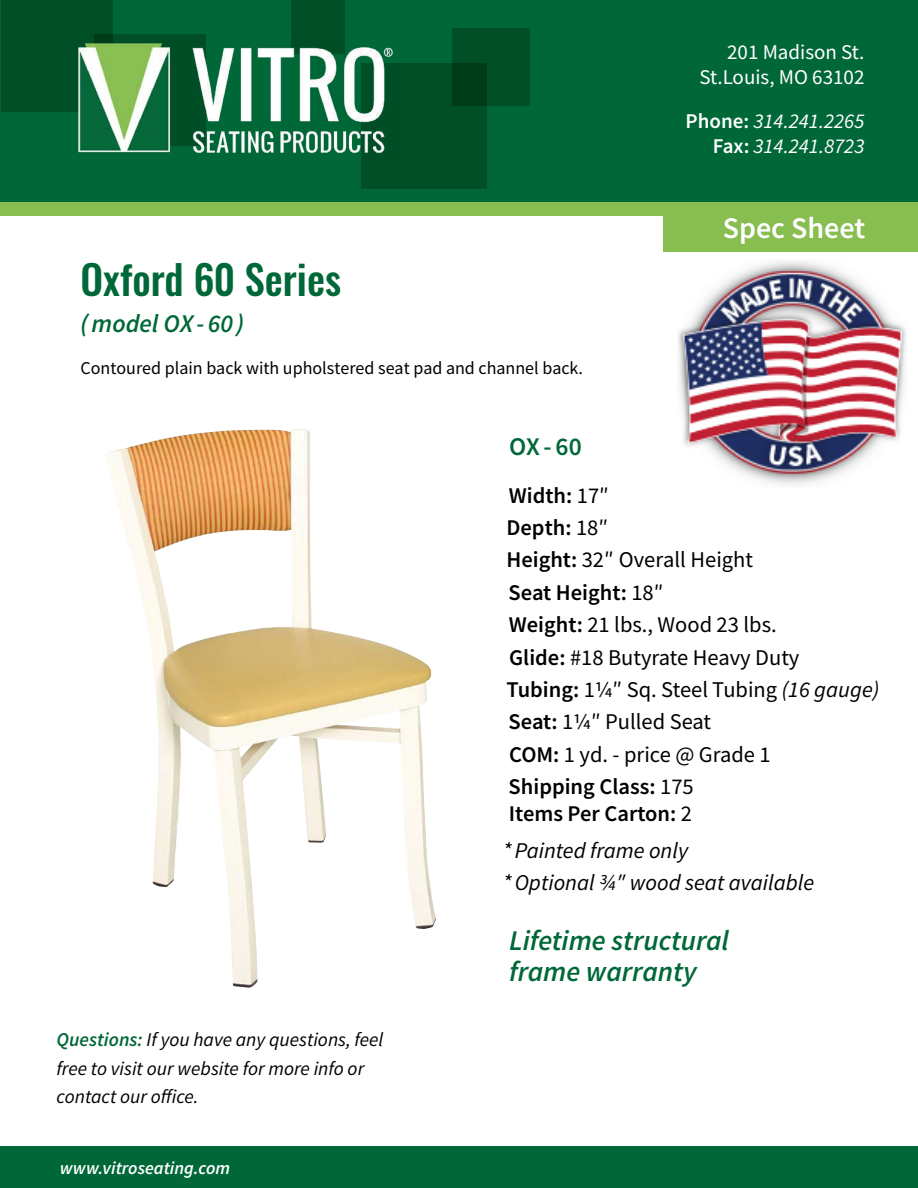
<style>
.page{position:relative;width:918px;height:1188px;background:#fff}
.page>*{position:absolute;margin:0;border:0;box-sizing:border-box;transform-origin:0 0}
.t1{font:500 40.5px "Oswald";color:#006838}
.t2{font:600 30px "Source Sans Pro";color:#fff}
.t3{font:italic 600 28.5px/31.5px "Source Sans Pro";color:#006838}
.t4{font:italic 600 25.5px "Source Sans Pro";color:#006838}
.t5{font:600 25.5px "Source Sans Pro";color:#006838}
.t6{font:22.5px/32.4px "Source Sans Pro";color:#000}
.t7{font:italic 22.5px/36.9px "Source Sans Pro";color:#000}
.t8{font:italic 21px/25.2px "Source Sans Pro";color:#fff;text-align:right}
.t9{font:21px/25.2px "Source Sans Pro";color:#fff;text-align:right}
.t10{font:italic 19.5px/28.5px "Source Sans Pro";color:#000}
.t11{font:18px "Source Sans Pro";color:#000}
.t12{font:italic 600 18px "Source Sans Pro";color:#fff}
.s1{font-weight:600;font-style:normal}
.s2{font-weight:600;color:#006838}
.s3{font-weight:600}
.s4{font-style:italic}
.s5{font-style:normal}
</style>
<div class="page">
<img style="left:678px;top:261px;width:228px;height:223px">
<div style="left:1px;top:0;width:917px;height:205px;background:#006838"></div>
<div style="left:1px;top:0;width:111px;height:112px;background:#004f26"></div>
<div style="left:291px;top:0;width:54px;height:54px;background:#004f26"></div>
<div style="left:361px;top:63px;width:126px;height:126px;background:#004f26"></div>
<div style="left:453px;top:29px;width:77px;height:77px;background:linear-gradient(to right,#00421e,#005228)"></div>
<div style="left:1px;top:202px;width:917px;height:14px;background:#88bd50"></div>
<div style="left:1px;top:1147px;width:917px;height:41px;background:#006838"></div>
<div style="left:663px;top:204px;width:255px;height:48px;background:#88bd50"></div>
<img style="left:106px;top:429px;width:330px;height:559px">
<img style="left:78px;top:35px;width:315px;height:118px">
<p class="t9" style="left:700px;top:40px;width:166px">201 Madison St.<br>St.Louis, MO 63102</p>
<p class="t8" style="left:686px;top:108px;width:180px"><span class="s1">Phone:</span> 314.241.2265<br><span class="s1">Fax:</span> 314.241.8723</p>
<h1 class="t1" style="left:81px;top:251px;width:262px">Oxford 60 Series</h1>
<p class="t4" style="left:81px;top:307px;width:165px">( model OX - 60 )</p>
<p class="t11" style="left:81px;top:356px;width:504px">Contoured plain back with upholstered seat pad and channel back.</p>
<h2 class="t2" style="left:723px;top:208px;width:144px">Spec Sheet</h2>
<p class="t10" style="left:57px;top:1025px;width:328px"><span class="s2">Questions:</span> If you have any questions, feel free to visit our website for more info or contact our office.</p>
<p class="t12" style="left:60px;top:1156px;width:172px">www.vitroseating.com</p>
<p class="t5" style="left:509px;top:430px;width:74px">OX - 60</p>
<p class="t6" style="left:507px;top:479px;width:374px"><span class="s3">Width:</span> 17″<br><span class="s3">Depth:</span> 18″<br><span class="s3">Height:</span> 32″ Overall Height<br><span class="s3">Seat Height:</span> 18″<br><span class="s3">Weight:</span> 21 lbs., Wood 23 lbs.<br><span class="s3">Glide:</span> #18 Butyrate Heavy Duty<br><span class="s3">Tubing:</span> 1¼″ Sq. Steel Tubing <span class="s4">(16 gauge)<br></span><span class="s3">Seat:</span> 1¼″ Pulled Seat<br><span class="s3">COM:</span> 1 yd. - price @ Grade 1<br><span class="s3">Shipping Class:</span> 175</p>
<p class="t7" style="left:503px;top:795px;width:191px"><span class="s1">Items Per Carton:</span> <span class="s5">2 </span>*Painted frame only</p>
<p class="t7" style="left:503px;top:864px;width:313px">*Optional ¾″ wood seat available</p>
<p class="t3" style="left:509px;top:924px;width:222px">Lifetime structural frame warranty</p>
</div>
